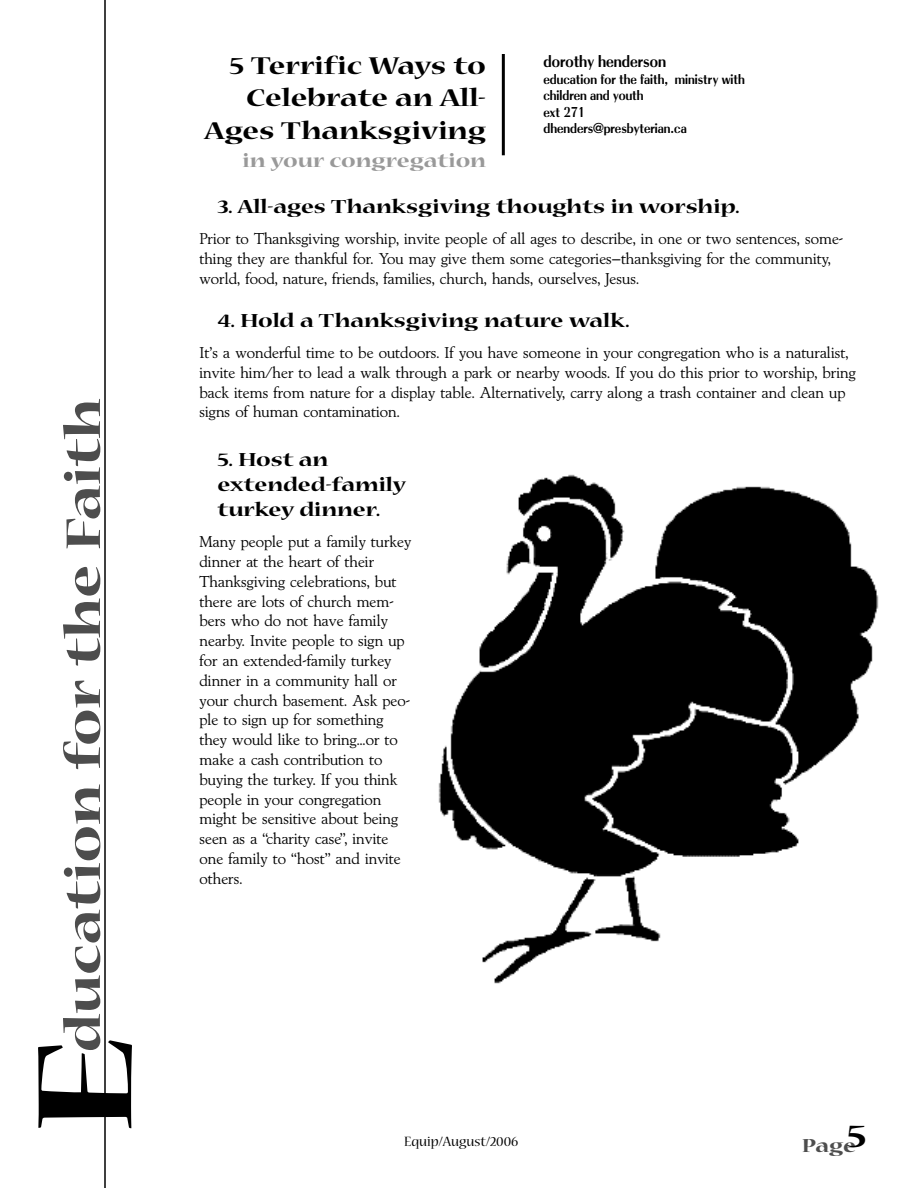
<style>
.page{position:relative;width:918px;height:1188px;background:#fff}
.page>*{position:absolute;margin:0;border:0;box-sizing:border-box;transform-origin:0 0}
.t1{font:700 expanded 150px "Nueva";color:#000}
.t2{font:700 expanded 54px "Nueva";color:#4d4d4d}
.t3{font:700 expanded 36px "Nueva";color:#000}
.t4{font:700 expanded 27px/32.4px "Nueva";color:#000;text-align:right}
.t5{font:700 expanded 21px/25.2px "Nueva";color:#000}
.t6{font:700 expanded 21px "Nueva";color:#999}
.t7{font:700 expanded 21px "Nueva";color:#4d4d4d}
.t8{font:18px "Radiant Bld";color:#000}
.t9{font:16.5px/19.8px "Lynton Lgt";color:#000}
.t10{font:15px/16.5px "Radiant Bld";color:#000}
.t11{font:15px "Nueva";color:#000}
</style>
<div class="page">
<hr style="left:104px;top:0;width:2px;height:1188px;background:#000">
<hr style="left:502px;top:54px;width:3px;height:101px;background:#000">
<img style="left:438px;top:474px;width:441px;height:510px">
<h2 class="t2" style="left:63px;top:1052px;width:655px;rotate:-90deg">ducation for the Faith</h2>
<h1 class="t1" style="left:28px;top:1132px;width:97px;rotate:-90deg">E</h1>
<h3 class="t4" style="left:204px;top:51px;width:284px">5 Terrific Ways to<br>Celebrate an All-<br>Ages Thanksgiving</h3>
<p class="t6" style="left:243px;top:153px;width:245px">in your congregation</p>
<p class="t8" style="left:543px;top:56px;width:124px">dorothy henderson</p>
<p class="t10" style="left:543px;top:72px;width:203px">education for the faith, ministry with children and youth<br>ext 271<br>dhenders@presbyterian.ca</p>
<p class="t5" style="left:218px;top:195px;width:524px">3. All-ages Thanksgiving thoughts in worship.</p>
<p class="t9" style="left:200px;top:230px;width:645px">Prior to Thanksgiving worship, invite people of all ages to describe, in one or two sentences, some&shy;thing they are thankful for. You may give them some categories—thanksgiving for the community, world, food, nature, friends, families, church, hands, ourselves, Jesus.</p>
<p class="t5" style="left:218px;top:309px;width:414px">4. Hold a Thanksgiving nature walk.</p>
<p class="t9" style="left:200px;top:344px;width:658px">It’s a wonderful time to be outdoors. If you have someone in your congregation who is a naturalist, invite him/her to lead a walk through a park or nearby woods. If you do this prior to worship, bring back items from nature for a display table. Alternatively, carry along a trash container and clean up signs of human contamination.</p>
<p class="t5" style="left:218px;top:448px;width:190px">5. Host an extended-family turkey dinner.</p>
<p class="t9" style="left:200px;top:533px;width:213px">Many people put a family turkey dinner at the heart of their<br>Thanksgiving celebrations, but there are lots of church mem&shy;bers who do not have family nearby. Invite people to sign up for an extended-family turkey dinner in a community hall or your church basement. Ask peo&shy;ple to sign up for something they would like to bring…or to make a cash contribution to buying the turkey. If you think people in your congregation might be sensitive about being seen as a “charity case”, invite one family to “host” and invite others.</p>
<p class="t11" style="left:404px;top:1135px;width:116px">Equip/August/2006</p>
<h3 class="t3" style="left:847px;top:1123px;width:22px">5</h3>
<p class="t7" style="left:802px;top:1138px;width:55px">Page</p>
</div>
